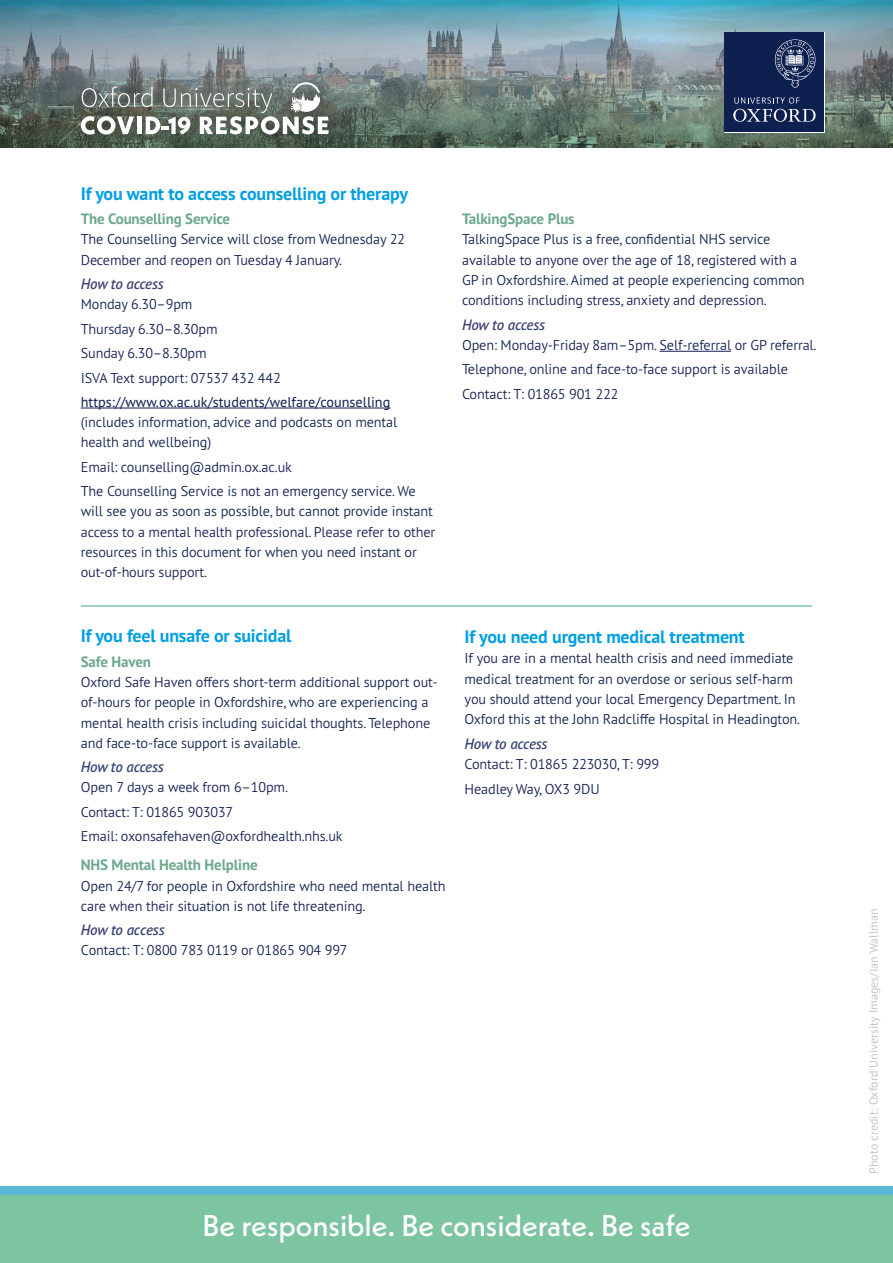
<style>
.page{position:relative;width:893px;height:1263px;background:#fff}
.page>*{position:absolute;margin:0;border:0;box-sizing:border-box;transform-origin:0 0}
.t1{font:500 30px "Neue Kabel";color:#fff}
.header_2{font:700 18px "PT Sans Pro";letter-spacing:-.01em;color:#009fe3}
.body_copy{font:700 18px "PT Sans Pro";letter-spacing:-.01em;color:#009fe3}
.header_3{font:700 15px "PT Sans Pro";letter-spacing:-.01em;color:#6ca88b}
.header_4{font:italic 600 15px "PT Sans Pro";letter-spacing:-.01em;color:#394573}
.body_copy-2{font:700 15px "PT Sans Pro";letter-spacing:-.01em;color:#6ca88b}
.body_copy-3{font:italic 600 15px "PT Sans Pro";letter-spacing:-.01em;color:#394573}
.body_copy-4{font:300 14.25px/20.2px "PT Sans Pro";letter-spacing:-.01em;color:#0e2050}
.hyperlink{font:14.25px "PT Sans Pro";color:#0e2050}
.t2{font:12px "PT Sans Pro";color:#c6c6c6}
</style>
<div class="page">
<hr style="left:81px;top:408px;width:309px;height:1px;background:#0e2050">
<hr style="left:659px;top:351px;width:72px;height:1px;background:#0e2050">
<img style="left:0;top:0;width:893px;height:148px">
<div style="left:0;top:1194px;width:893px;height:69px;background:#7dc4a1"></div>
<svg style="left:81px;top:82px;width:248px;height:53px"></svg>
<svg style="left:724px;top:32px;width:101px;height:101px"></svg>
<div style="left:725px;top:33px;width:99px;height:99px;background:#0e2050"></div>
<svg style="left:733px;top:97px;width:83px;height:25px"></svg>
<svg style="left:775px;top:39px;width:40px;height:49px"></svg>
<div style="left:0;top:1187px;width:893px;height:8px;background:#5db8d7"></div>
<hr style="left:81px;top:605px;width:731px;height:2px;background:#7dc4a1">
<p class="header_2" style="left:81px;top:181px;width:329px">If you want to access counselling or therapy</p>
<p class="header_3" style="left:81px;top:209px;width:151px">The Counselling Service</p>
<p class="body_copy-4" style="left:81px;top:229px;width:326px">The Counselling Service will close from Wednesday 22<br>December and reopen on Tuesday 4 January.</p>
<p class="header_4" style="left:81px;top:274px;width:84px">How to access</p>
<p class="body_copy-4" style="left:81px;top:294px;width:113px">Monday 6.30–9pm</p>
<p class="body_copy-4" style="left:81px;top:318px;width:138px">Thursday 6.30–8.30pm</p>
<p class="body_copy-4" style="left:81px;top:343px;width:127px">Sunday 6.30–8.30pm</p>
<p class="body_copy-4" style="left:81px;top:367px;width:201px">ISVA Text support: 07537 432 442</p>
<p class="hyperlink" style="left:81px;top:392px;width:311px">https://www.ox.ac.uk/students/welfare/counselling</p>
<p class="body_copy-4" style="left:81px;top:411px;width:318px">(includes information, advice and podcasts on mental health and wellbeing)</p>
<p class="body_copy-4" style="left:81px;top:456px;width:213px">Email: counselling@admin.ox.ac.uk</p>
<p class="body_copy-4" style="left:81px;top:480px;width:356px">The Counselling Service is not an emergency service. We will see you as soon as possible, but cannot provide instant access to a mental health professional. Please refer to other resources in this document for when you need instant or out-of-hours support.</p>
<p class="header_3" style="left:462px;top:209px;width:114px">TalkingSpace Plus</p>
<p class="body_copy-4" style="left:462px;top:229px;width:344px">TalkingSpace Plus is a free, confidential NHS service available to anyone over the age of 18, registered with a GP in Oxfordshire. Aimed at people experiencing common conditions including stress, anxiety and depression.</p>
<p class="header_4" style="left:462px;top:315px;width:84px">How to access</p>
<p class="body_copy-4" style="left:462px;top:334px;width:356px">Open: Monday-Friday 8am–5pm. Self-referral or GP referral.</p>
<p class="body_copy-4" style="left:462px;top:359px;width:327px">Telephone, online and face-to-face support is available</p>
<p class="body_copy-4" style="left:462px;top:383px;width:158px">Contact: T: 01865 901 222</p>
<p class="body_copy" style="left:81px;top:624px;width:212px">If you feel unsafe or suicidal</p>
<p class="body_copy-2" style="left:81px;top:651px;width:72px">Safe Haven</p>
<p class="body_copy-4" style="left:81px;top:672px;width:358px">Oxford Safe Haven offers short-term additional support out&shy;of-hours for people in Oxfordshire, who are experiencing a mental health crisis including suicidal thoughts. Telephone and face-to-face support is available.</p>
<p class="body_copy-3" style="left:81px;top:757px;width:84px">How to access</p>
<p class="body_copy-4" style="left:81px;top:775px;width:263px;line-height:24.5px">Open 7 days a week from 6–10pm.<br>Contact: T: 01865 903037<br>Email: oxonsafehaven@oxfordhealth.nhs.uk</p>
<p class="body_copy-2" style="left:81px;top:855px;width:178px">NHS Mental Health Helpline</p>
<p class="body_copy-4" style="left:81px;top:875px;width:366px">Open 24/7 for people in Oxfordshire who need mental health care when their situation is not life threatening.</p>
<p class="body_copy-3" style="left:81px;top:920px;width:85px">How to access</p>
<p class="body_copy-4" style="left:81px;top:940px;width:268px">Contact: T: 0800 783 0119 or 01865 904 997</p>
<p class="header_2" style="left:465px;top:625px;width:282px">If you need urgent medical treatment</p>
<p class="body_copy-4" style="left:465px;top:648px;width:337px">If you are in a mental health crisis and need immediate medical treatment for an overdose or serious self-harm you should attend your local Emergency Department. In Oxford this at the John Radcliffe Hospital in Headington.</p>
<p class="header_4" style="left:465px;top:734px;width:84px">How to access</p>
<p class="body_copy-4" style="left:465px;top:753px;width:196px">Contact: T: 01865 223030, T: 999</p>
<p class="body_copy-4" style="left:465px;top:778px;width:137px">Headley Way, OX3 9DU</p>
<h1 class="t1" style="left:203px;top:1206px;width:489px">Be responsible. Be considerate. Be safe</h1>
<p class="t2" style="left:866px;top:1174px;width:267px;rotate:-90deg">Photo credit: Oxford University Images/Ian Wallman</p>
</div>
